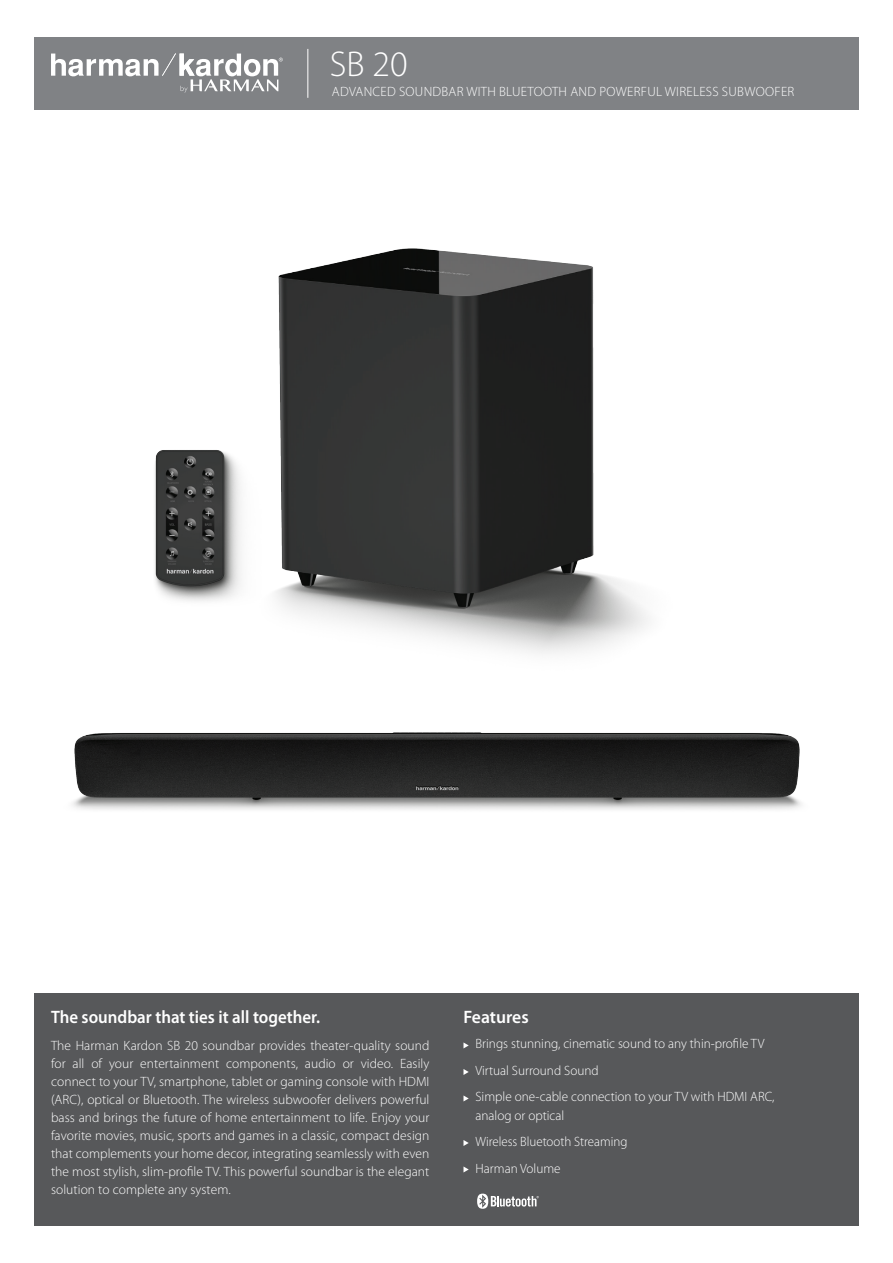
<style>
.page{position:relative;width:893px;height:1263px;background:#fff}
.page>*{position:absolute;margin:0;border:0;box-sizing:border-box;transform-origin:0 0}
.t1{font:300 36px "Myriad Pro";color:#fff}
.t2{font:600 18px "Myriad Pro";color:#fff;scale:.94 1}
.t3{font:600 18px "Myriad Pro";color:#fff}
.t4{font:300 13.5px/18px "Myriad Pro";color:#fff}
.t5{font:300 13.5px "Myriad Pro";letter-spacing:.02em;color:#fff}
</style>
<div class="page">
<div style="left:34px;top:37px;width:825px;height:72px;background:#808285"></div>
<div style="left:34px;top:993px;width:825px;height:233px;background:#57585a"></div>
<svg style="left:463px;top:1042px;width:6px;height:6px"></svg>
<svg style="left:463px;top:1069px;width:6px;height:6px"></svg>
<svg style="left:463px;top:1095px;width:6px;height:6px"></svg>
<svg style="left:463px;top:1140px;width:6px;height:6px"></svg>
<svg style="left:463px;top:1166px;width:6px;height:6px"></svg>
<hr style="left:307px;top:49px;width:1px;height:49px;background:#fff">
<svg style="left:51px;top:53px;width:232px;height:40px"></svg>
<svg style="left:477px;top:1193px;width:62px;height:16px"></svg>
<img style="left:72px;top:732px;width:729px;height:78px">
<img style="left:275px;top:248px;width:373px;height:406px">
<img style="left:155px;top:450px;width:86px;height:151px">
<h1 class="t1" style="left:330px;top:44px;width:79px">SB 20</h1>
<p class="t5" style="left:332px;top:84px;width:464px">ADVANCED SOUNDBAR WITH BLUETOOTH AND POWERFUL WIRELESS SUBWOOFER</p>
<h2 class="t2" style="left:51px;top:1007px;width:288px">The soundbar that ties it all together.</h2>
<p class="t4" style="left:51px;top:1037px;width:380px;text-align:justify">The Harman Kardon SB 20 soundbar provides theater-quality sound for all of your entertainment components, audio or video. Easily connect to your TV, smartphone, tablet or gaming console with HDMI (ARC), optical or Bluetooth. The wireless subwoofer delivers powerful bass and brings the future of home entertainment to life. Enjoy your favorite movies, music, sports and games in a classic, compact design that complements your home decor, integrating seamlessly with even the most stylish, slim-profile TV. This powerful soundbar is the elegant solution to complete any system.</p>
<h2 class="t3" style="left:463px;top:1007px;width:67px">Features</h2>
<p class="t4" style="left:475px;top:1031px;width:301px;line-height:26.5px">Brings stunning, cinematic sound to any thin-profile TV<br>Virtual Surround Sound<br>Simple one-cable connection to your TV with HDMI ARC,</p>
<p class="t4" style="left:475px;top:1102px;width:153px;line-height:26.5px">analog or optical<br>Wireless Bluetooth Streaming<br>Harman Volume</p>
</div>
